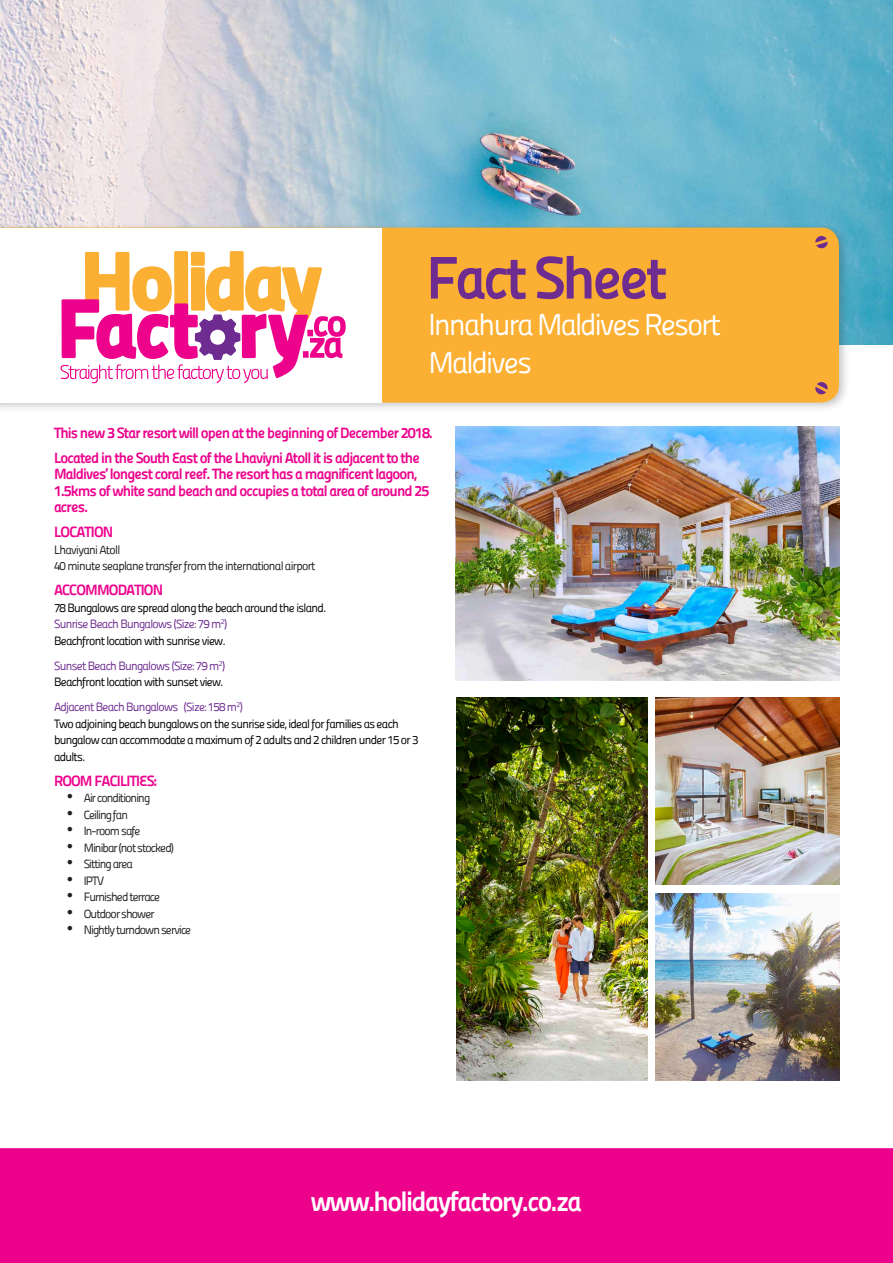
<style>
.page{position:relative;width:893px;height:1263px;background:#fff}
.page>*{position:absolute;margin:0;border:0;box-sizing:border-box;transform-origin:0 0}
.t1{font:60px "Panefresco 800 wt";letter-spacing:-.06em;color:#6e2c91}
.t2{font:30px "Panefresco 400 wt";letter-spacing:-.06em;color:#fff}
.t3{font:27.75px "Panefresco 800 wt";letter-spacing:-.06em;color:#fff}
.t4{font:15px/16.5px "Panefresco 800 wt";letter-spacing:-.06em;color:#ed028c}
.t5{font:12px/16.5px "Panefresco 400 wt";letter-spacing:-.06em;color:#000}
.t6{font:12px "Panefresco 400 wt";letter-spacing:-.08em;color:#231f20}
.t7{font:12px "Panefresco 400 wt";letter-spacing:-.06em;color:#6e2c91}
.t8{font:12px "Panefresco 400 wt";letter-spacing:-.06em;color:#231f20}
.s1{font-family:"Times New Roman";font-size:18px}
</style>
<div class="page">
<img style="left:0;top:0;width:893px;height:345px">
<div style="left:0;top:1148px;width:893px;height:115px;background:#ed028c"></div>
<div style="left:0;top:222px;width:850px;height:191px;background:#231f20;opacity:.25"></div>
<div style="left:381px;top:228px;width:458px;height:175px;background:#fbb033"></div>
<svg style="left:815px;top:235px;width:13px;height:14px"></svg>
<svg style="left:815px;top:381px;width:13px;height:14px"></svg>
<div style="left:0;top:228px;width:381px;height:175px;background:#fff"></div>
<svg style="left:61px;top:251px;width:285px;height:132px"></svg>
<img style="left:455px;top:426px;width:384px;height:254px">
<img style="left:457px;top:697px;width:190px;height:383px">
<img style="left:655px;top:893px;width:184px;height:187px">
<img style="left:655px;top:697px;width:184px;height:187px">
<p class="t1" style="left:426px;top:231px;width:242px">Fact Sheet</p>
<p class="t2" style="left:428px;top:302px;width:294px">Innahura Maldives Resort</p>
<p class="t2" style="left:428px;top:340px;width:105px">Maldives</p>
<p class="t4" style="left:54px;top:423px;width:380px">This new 3 Star resort will open at the beginning of December 2018.</p>
<p class="t4" style="left:54px;top:448px;width:377px">Located in the South East of the Lhaviyni Atoll it is adjacent to the Maldives’ longest coral reef. The resort has a magnificent lagoon, 1.5kms of white sand beach and occupies a total area of around 25 acres.</p>
<p class="t4" style="left:54px;top:523px;width:61px">LOCATION</p>
<p class="t8" style="left:54px;top:540px;width:68px">Lhaviyani Atoll</p>
<p class="t8" style="left:54px;top:557px;width:263px">40 minute seaplane transfer from the international airport</p>
<p class="t4" style="left:54px;top:581px;width:111px">ACCOMMODATION</p>
<p class="t5" style="left:54px;top:598px;width:274px">78 Bungalows are spread along the beach around the island.</p>
<p class="t7" style="left:54px;top:615px;width:175px">Sunrise Beach Bungalows (Size: 79 m<sup>2</sup>)</p>
<p class="t5" style="left:54px;top:631px;width:173px">Beachfront location with sunrise view.</p>
<p class="t7" style="left:54px;top:656px;width:173px">Sunset Beach Bungalows (Size: 79 m<sup>2</sup>)</p>
<p class="t5" style="left:54px;top:673px;width:171px">Beachfront location with sunset view.</p>
<p class="t7" style="left:54px;top:698px;width:190px">Adjacent Beach Bungalows (Size: 158 m<sup>2</sup>)</p>
<p class="t5" style="left:54px;top:714px;width:366px">Two adjoining beach bungalows on the sunrise side, ideal for families as each bungalow can accommodate a maximum of 2 adults and 2 children under 15 or 3 adults.</p>
<p class="t4" style="left:54px;top:771px;width:104px">ROOM FACILITIES:</p>
<p class="t6" style="left:67px;top:789px;width:85px"><span class="s1">•</span> Air conditioning</p>
<p class="t6" style="left:67px;top:805px;width:63px"><span class="s1">•</span> Ceiling fan</p>
<p class="t6" style="left:67px;top:822px;width:75px"><span class="s1">•</span> In-room safe</p>
<p class="t6" style="left:67px;top:838px;width:109px"><span class="s1">•</span> Minibar (not stocked)</p>
<p class="t6" style="left:67px;top:855px;width:68px"><span class="s1">•</span> Sitting area</p>
<p class="t6" style="left:67px;top:871px;width:39px"><span class="s1">•</span> IPTV</p>
<p class="t6" style="left:67px;top:888px;width:95px"><span class="s1">•</span> Furnished terrace</p>
<p class="t6" style="left:67px;top:904px;width:90px"><span class="s1">•</span> Outdoor shower</p>
<p class="t6" style="left:67px;top:921px;width:126px"><span class="s1">•</span> Nightly turndown service</p>
<p class="t3" style="left:311px;top:1180px;width:273px">www.holidayfactory.co.za</p>
</div>
